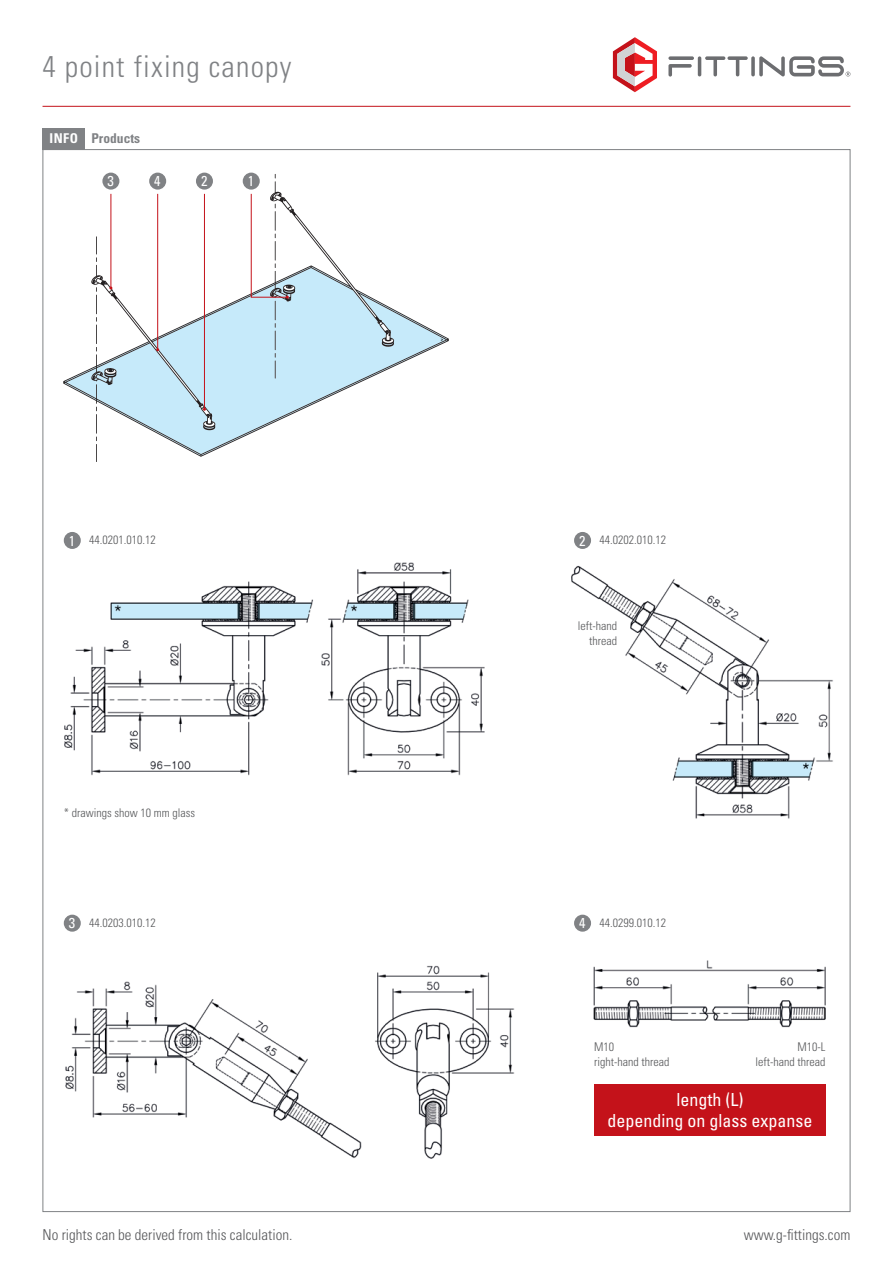
<style>
.page{position:relative;width:893px;height:1263px;background:#fff}
.page>*{position:absolute;margin:0;border:0;box-sizing:border-box;transform-origin:0 0}
.t1{font:300 condensed 30px "Univers LT Std";letter-spacing:.04em;color:#808285}
.t2{font:condensed 18px/21px "Univers LT Std";color:#fff;text-align:center}
.t3{font:300 condensed 15px "Univers LT Std";color:#57585a}
.t4{font:condensed 14.4px "Univers LT Std";color:#fff}
.t5{font:700 condensed 13.5px "Univers LT Std";color:#808285}
.t6{font:300 condensed 12px/14.7px "Univers LT Std";color:#57585a;text-align:right}
.s1{color:#fff}
</style>
<div class="page">
<svg style="left:613px;top:37px;width:44px;height:55px"></svg>
<svg style="left:668px;top:56px;width:182px;height:21px"></svg>
<hr style="left:43px;top:106px;width:807px;height:1px;background:#c4121a">
<div style="left:43px;top:128px;width:42px;height:21px;background:#808285"></div>
<img style="left:63px;top:172px;width:386px;height:290px">
<div style="left:64px;top:532px;width:17px;height:17px;background:#808285;border-radius:50%"></div>
<div style="left:243px;top:173px;width:17px;height:17px;background:#808285;border-radius:50%"></div>
<div style="left:64px;top:915px;width:17px;height:17px;background:#808285;border-radius:50%"></div>
<div style="left:102px;top:173px;width:17px;height:17px;background:#808285;border-radius:50%"></div>
<div style="left:574px;top:532px;width:17px;height:17px;background:#808285;border-radius:50%"></div>
<div style="left:196px;top:173px;width:17px;height:17px;background:#808285;border-radius:50%"></div>
<div style="left:574px;top:915px;width:17px;height:17px;background:#808285;border-radius:50%"></div>
<div style="left:149px;top:173px;width:17px;height:17px;background:#808285;border-radius:50%"></div>
<hr style="left:111px;top:194px;width:1px;height:94px;background:#c4121a">
<hr style="left:157px;top:194px;width:1px;height:156px;background:#c4121a">
<hr style="left:204px;top:194px;width:1px;height:215px;background:#c4121a">
<svg style="left:250px;top:193px;width:39px;height:106px"></svg>
<img style="left:64px;top:562px;width:421px;height:214px">
<img style="left:593px;top:960px;width:233px;height:68px">
<img style="left:65px;top:965px;width:450px;height:194px">
<img style="left:571px;top:565px;width:262px;height:254px">
<div style="left:594px;top:1085px;width:231px;height:51px;background:#c4121a"></div>
<h1 class="t1" style="left:43px;top:48px;width:250px">4 point fixing canopy</h1>
<p class="t5" style="left:49px;top:130px;width:92px"><span class="s1">INFO</span> Products</p>
<p class="t4" style="left:107px;top:172px;width:8px">3</p>
<p class="t4" style="left:154px;top:172px;width:8px">4</p>
<p class="t4" style="left:201px;top:172px;width:8px">2</p>
<p class="t4" style="left:248px;top:172px;width:8px">1</p>
<p class="t4" style="left:69px;top:531px;width:8px">1</p>
<p class="t6" style="left:89px;top:532px;width:68px">44.0201.010.12</p>
<p class="t6" style="left:600px;top:532px;width:68px">44.0202.010.12</p>
<p class="t4" style="left:579px;top:531px;width:8px">2</p>
<p class="t6" style="left:578px;top:619px;width:41px">left-hand thread</p>
<p class="t6" style="left:64px;top:805px;width:133px">* drawings show 10 mm glass</p>
<p class="t4" style="left:69px;top:914px;width:8px">3</p>
<p class="t6" style="left:89px;top:915px;width:68px">44.0203.010.12</p>
<p class="t6" style="left:600px;top:915px;width:68px">44.0299.010.12</p>
<p class="t4" style="left:579px;top:914px;width:8px">4</p>
<p class="t6" style="left:594px;top:1039px;width:77px;text-align:left">M10<br>right-hand thread</p>
<h2 class="t2" style="left:607px;top:1089px;width:206px">length (L)<br>depending on glass expanse</h2>
<p class="t6" style="left:755px;top:1039px;width:71px">M10-L left-hand thread</p>
<p class="t3" style="left:43px;top:1226px;width:251px">No rights can be derived from this calculation.</p>
<p class="t3" style="left:744px;top:1226px;width:108px">www.g-fittings.com</p>
</div>
